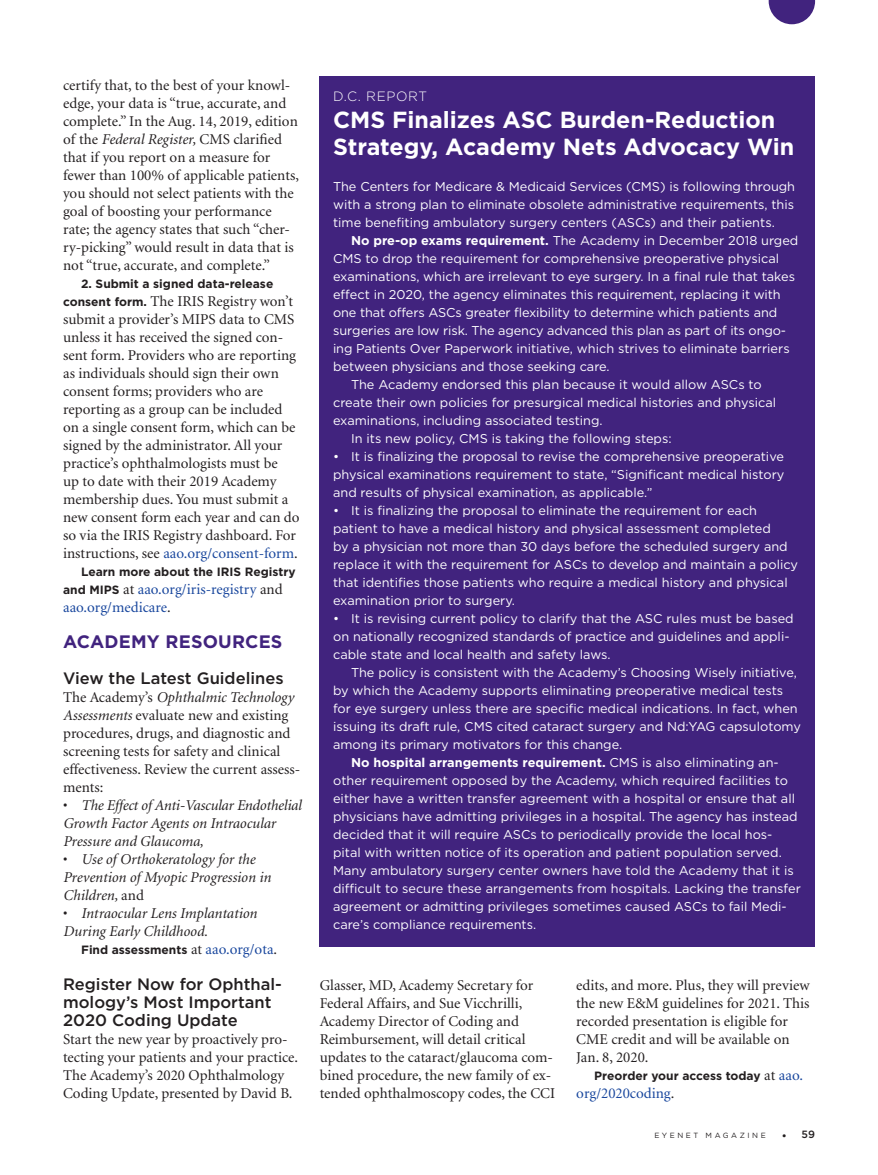
<style>
.page{position:relative;width:878px;height:1175px;background:#fff}
.page>*{position:absolute;margin:0;border:0;box-sizing:border-box;transform-origin:0 0}
.SIDEBAR_Box_head{font:700 23.25px/27px "Gotham";color:#fff}
.NB_Section_Head{font:700 18px "Gotham";letter-spacing:.01em;color:#41237e}
.NB_story_title{font:500 16.5px/18px "Gotham";color:#231f20}
.BODY_text{font:15px/18px "Minion";color:#231f20}
.BODY_text_NO_indent{font:15px/18px "Minion";color:#231f20}
.t1{font:italic 15px/18px "Minion";color:#231f20}
.BODY_text-2{font:15px/18px "Minion";color:#18469d}
.NB_DC_Box_superhead{font:300 13.5px "Gotham";letter-spacing:.05em;color:#fff}
.SIDEBAR_Box_body{font:12.75px/18px "Gotham";color:#fff}
.BODY_text-3{font:700 12px "Gotham";color:#231f20}
.t2{font:500 10.5px "Gotham";color:#231f20}
.t3{font:7.5px "Gotham";letter-spacing:.34em;color:#231f20}
.s1{font-style:italic}
.s2{font-family:"Gotham";font-weight:700;font-size:12px}
.s3{color:#18469d}
.s4{font-family:"Gotham";font-weight:700;font-size:12px;color:#231f20}
.s5{color:#231f20}
.s6{font-style:normal}
.s7{font-family:"Minion";font-weight:400;font-size:15px}
.s8{font-family:"Minion";font-weight:400;font-size:15px;color:#18469d}
.s9{font-weight:700}
.s10{font-weight:300;font-size:12px}
</style>
<div class="page">
<svg style="left:768px;top:0;width:47px;height:24px"></svg>
<div style="left:319px;top:76px;width:495px;height:870px;background:#41237e"></div>
<p class="BODY_text" style="left:63px;top:77px;width:237px">certify that, to the best of your knowl&shy;edge, your data is “true, accurate, and complete.” In the Aug. 14, 2019, edition of the <span class="s1">Federal Register,</span> CMS clarified that if you report on a measure for fewer than 100% of applicable patients, you should not select patients with the goal of boosting your performance rate; the agency states that such “cher&shy;ry-picking” would result in data that is not “true, accurate, and complete.”</p>
<p class="BODY_text-3" style="left:81px;top:276px;width:194px">2. Submit a signed data-release</p>
<p class="BODY_text" style="left:63px;top:293px;width:238px"><span class="s2">consent form.</span> The IRIS Registry won’t submit a provider’s MIPS data to CMS unless it has received the signed con&shy;sent form. Providers who are reporting as individuals should sign their own consent forms; providers who are reporting as a group can be included on a single consent form, which can be signed by the administrator. All your practice’s ophthalmologists must be<br>up to date with their 2019 Academy membership dues. You must submit a new consent form each year and can do so via the IRIS Registry dashboard. For instructions, see <span class="s3">aao.org/consent-form</span>.</p>
<p class="BODY_text-3" style="left:81px;top:564px;width:216px">Learn more about the IRIS Registry</p>
<p class="BODY_text-2" style="left:63px;top:581px;width:221px"><span class="s4">and MIPS</span> <span class="s5">at</span> aao.org/iris-registry <span class="s5">and </span>aao.org/medicare<span class="s5">.</span></p>
<p class="NB_Section_Head" style="left:63px;top:630px;width:221px">ACADEMY RESOURCES</p>
<p class="NB_story_title" style="left:63px;top:669px;width:222px">View the Latest Guidelines</p>
<p class="BODY_text_NO_indent" style="left:63px;top:689px;width:239px">The Academy’s <span class="s1">Ophthalmic Technology Assessments</span> evaluate new and existing procedures, drugs, and diagnostic and screening tests for safety and clinical effectiveness. Review the current assess&shy;ments:</p>
<p class="t1" style="left:63px;top:797px;width:240px"><span class="s6">•</span> The Effect of Anti-Vascular Endothelial<br>Growth Factor Agents on Intraocular<br>Pressure and Glaucoma,</p>
<p class="t1" style="left:63px;top:851px;width:209px"><span class="s6">•</span> Use of Orthokeratology for the<br>Prevention of Myopic Progression in<br>Children, <span class="s6">and</span></p>
<p class="t1" style="left:63px;top:905px;width:195px"><span class="s6">•</span> Intraocular Lens Implantation<br>During Early Childhood.</p>
<p class="BODY_text-3" style="left:81px;top:942px;width:197px">Find assessments <span class="s7">at</span> <span class="s8">aao.org/ota</span><span class="s7">.</span></p>
<p class="NB_story_title" style="left:63px;top:975px;width:220px">Register Now for Ophthal&shy;mology’s Most Important<br>2020 Coding Update</p>
<p class="BODY_text_NO_indent" style="left:63px;top:1031px;width:236px">Start the new year by proactively pro&shy;tecting your patients and your practice.<br>The Academy’s 2020 Ophthalmology Coding Update, presented by David B.</p>
<p class="NB_DC_Box_superhead" style="left:333px;top:87px;width:96px">D.C. REPORT</p>
<p class="SIDEBAR_Box_head" style="left:333px;top:106px;width:462px">CMS Finalizes ASC Burden-Reduction<br>Strategy, Academy Nets Advocacy Win</p>
<p class="SIDEBAR_Box_body" style="left:333px;top:177px;width:463px;text-align:justify">The Centers for Medicare &amp; Medicaid Services (CMS) is following through with a strong plan to eliminate obsolete administrative requirements, this time benefiting ambulatory surgery centers (ASCs) and their patients.</p>
<p class="SIDEBAR_Box_body" style="left:333px;top:231px;width:467px;text-indent:18px"><span class="s9">No pre-op exams requirement.</span> The Academy in December 2018 urged CMS to drop the requirement for comprehensive preoperative physical examinations, which are irrelevant to eye surgery. In a final rule that takes effect in 2020, the agency eliminates this requirement, replacing it with one that offers ASCs greater flexibility to determine which patients and surgeries are low risk. The agency advanced this plan as part of its ongo&shy;ing Patients Over Paperwork initiative, which strives to eliminate barriers between physicians and those seeking care.</p>
<p class="SIDEBAR_Box_body" style="left:333px;top:375px;width:444px;text-indent:18px">The Academy endorsed this plan because it would allow ASCs to create their own policies for presurgical medical histories and physical examinations, including associated testing.</p>
<p class="SIDEBAR_Box_body" style="left:351px;top:429px;width:322px">In its new policy, CMS is taking the following steps:</p>
<p class="SIDEBAR_Box_body" style="left:333px;top:447px;width:453px;text-align:justify">• It is finalizing the proposal to revise the comprehensive preoperative physical examinations requirement to state, “Significant medical history and results of physical examination, as applicable.”</p>
<p class="SIDEBAR_Box_body" style="left:333px;top:501px;width:466px">• It is finalizing the proposal to eliminate the requirement for each patient to have a medical history and physical assessment completed<br>by a physician not more than 30 days before the scheduled surgery and replace it with the requirement for ASCs to develop and maintain a policy that identifies those patients who require a medical history and physical examination prior to surgery.</p>
<p class="SIDEBAR_Box_body" style="left:333px;top:609px;width:462px">• It is revising current policy to clarify that the ASC rules must be based on nationally recognized standards of practice and guidelines and appli&shy;cable state and local health and safety laws.</p>
<p class="SIDEBAR_Box_body" style="left:333px;top:663px;width:469px;text-indent:18px">The policy is consistent with the Academy’s Choosing Wisely initiative, by which the Academy supports eliminating preoperative medical tests for eye surgery unless there are specific medical indications. In fact, when issuing its draft rule, CMS cited cataract surgery and Nd:YAG capsulotomy among its primary motivators for this change.</p>
<p class="SIDEBAR_Box_body" style="left:333px;top:753px;width:469px;text-indent:18px"><span class="s9">No hospital arrangements requirement.</span> CMS is also eliminating an&shy;other requirement opposed by the Academy, which required facilities to either have a written transfer agreement with a hospital or ensure that all physicians have admitting privileges in a hospital. The agency has instead decided that it will require ASCs to periodically provide the local hos&shy;pital with written notice of its operation and patient population served.<br>Many ambulatory surgery center owners have told the Academy that it is difficult to secure these arrangements from hospitals. Lacking the transfer agreement or admitting privileges sometimes caused ASCs to fail Medi&shy;care’s compliance requirements.</p>
<p class="BODY_text_NO_indent" style="left:320px;top:977px;width:237px">Glasser, MD, Academy Secretary for Federal Affairs, and Sue Vicchrilli, Academy Director of Coding and Reimbursement, will detail critical updates to the cataract/glaucoma com&shy;bined procedure, the new family of ex&shy;tended ophthalmoscopy codes, the CCI</p>
<p class="BODY_text_NO_indent" style="left:576px;top:977px;width:235px">edits, and more. Plus, they will preview the new E&amp;M guidelines for 2021. This recorded presentation is eligible for<br>CME credit and will be available on<br>Jan. 8, 2020.</p>
<p class="BODY_text-3" style="left:594px;top:1068px;width:210px">Preorder your access today <span class="s7">at</span> <span class="s8">aao.</span></p>
<p class="BODY_text-2" style="left:576px;top:1085px;width:100px">org/2020coding<span class="s5">.</span></p>
<p class="t3" style="left:654px;top:1130px;width:113px">EYENET MAGAZINE</p>
<p class="t2" style="left:781px;top:1127px;width:35px"><span class="s10">•</span> 59</p>
</div>
